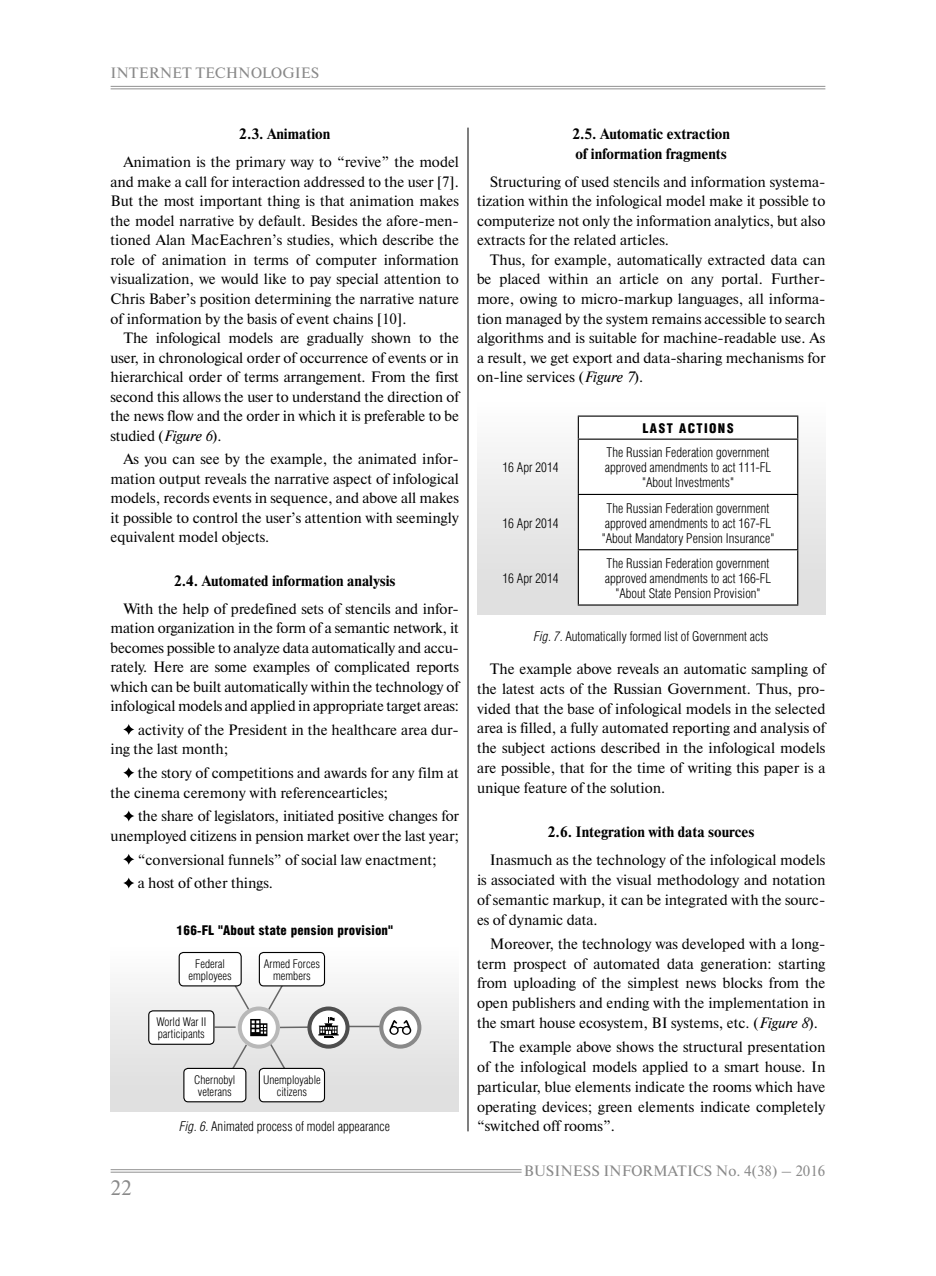
<style>
.page{position:relative;width:936px;height:1276px;background:#fff}
.page>*{position:absolute;margin:0;border:0;box-sizing:border-box;transform-origin:0 0}
.t1{font:21px "Newton C";color:#898989}
.t2{font:15px/19.5px "Newton C";color:#000;text-align:justify}
.t3{font:700 15px/19.5px "Newton C";color:#000}
.t4{font:15px "Newton C";color:#898989}
.t5{font:300 13.5px/15px "Helios Cond";color:#000;text-align:center}
.t6{font:900 13.5px "Helios Cond";letter-spacing:.01em;color:#000}
.t7{font:900 13.5px "Helios Cond";letter-spacing:.1em;color:#000}
.t8{font:300 12px/12px "Helios Cond";color:#000;text-align:center}
.s1{font-style:italic}
</style>
<div class="page">
<hr style="left:467px;top:128px;width:1px;height:1003px;background:#000">
<hr style="left:111px;top:86px;width:714px;height:1px;background:#909090">
<hr style="left:111px;top:89px;width:714px;height:1px;background:#909090">
<hr style="left:111px;top:1169px;width:410px;height:1px;background:#909090">
<hr style="left:111px;top:1172px;width:410px;height:1px;background:#909090">
<div style="left:477px;top:400px;width:348px;height:214px;background:linear-gradient(to bottom,#fdfdfd,#dcdcdc)"></div>
<svg style="left:123px;top:724px;width:11px;height:11px"></svg>
<svg style="left:123px;top:767px;width:11px;height:11px"></svg>
<svg style="left:123px;top:810px;width:11px;height:11px"></svg>
<svg style="left:123px;top:854px;width:11px;height:10px"></svg>
<svg style="left:123px;top:877px;width:11px;height:11px"></svg>
<div style="left:111px;top:945px;width:348px;height:166px;background:linear-gradient(to bottom,#fcfcfc,#dbdbdb)"></div>
<div style="left:149px;top:1011px;width:65px;height:33px;background:#fff;border-radius:4px"></div>
<div style="left:148px;top:1010px;width:66px;height:35px;border:1px solid #000;border-radius:4px"></div>
<hr style="left:214px;top:1026px;width:22px;height:2px;background:#666">
<hr style="left:280px;top:1026px;width:29px;height:2px;background:#666">
<hr style="left:346px;top:1025px;width:39px;height:2px;background:#666">
<svg style="left:309px;top:1008px;width:38px;height:38px"></svg>
<div style="left:307px;top:1006px;width:42px;height:42px;border:4px solid #4e4e4e;border-radius:50%"></div>
<svg style="left:318px;top:1016px;width:20px;height:22px"></svg>
<div style="left:179px;top:952px;width:62px;height:34px;background:#fff;border-radius:4px"></div>
<div style="left:179px;top:952px;width:63px;height:34px;border:1px solid #000;border-radius:4px"></div>
<div style="left:259px;top:952px;width:65px;height:34px;background:#fff;border-radius:4px"></div>
<div style="left:259px;top:952px;width:66px;height:34px;border:1px solid #000;border-radius:4px"></div>
<div style="left:259px;top:1068px;width:65px;height:33px;background:#fff;border-radius:4px"></div>
<div style="left:259px;top:1068px;width:66px;height:34px;border:1px solid #000;border-radius:4px"></div>
<div style="left:184px;top:1068px;width:62px;height:33px;background:#fff;border-radius:4px"></div>
<div style="left:183px;top:1068px;width:63px;height:34px;border:1px solid #000;border-radius:4px"></div>
<svg style="left:228px;top:979px;width:60px;height:95px"></svg>
<svg style="left:381px;top:1008px;width:38px;height:38px"></svg>
<div style="left:379px;top:1006px;width:42px;height:42px;border:4px solid #898989;border-radius:50%"></div>
<svg style="left:389px;top:1019px;width:22px;height:16px"></svg>
<hr style="left:577px;top:415px;width:221px;height:2px;background:#000">
<hr style="left:577px;top:417px;width:2px;height:21px;background:#000">
<svg style="left:578px;top:416px;width:220px;height:188px"></svg>
<hr style="left:577px;top:438px;width:221px;height:2px;background:#000">
<hr style="left:577px;top:440px;width:2px;height:54px;background:#000">
<hr style="left:797px;top:440px;width:1px;height:54px;background:#000">
<hr style="left:577px;top:494px;width:221px;height:1px;background:#000">
<hr style="left:577px;top:495px;width:2px;height:54px;background:#000">
<hr style="left:797px;top:495px;width:1px;height:54px;background:#000">
<hr style="left:577px;top:549px;width:221px;height:1px;background:#000">
<hr style="left:577px;top:550px;width:2px;height:54px;background:#000">
<hr style="left:797px;top:550px;width:1px;height:54px;background:#000">
<hr style="left:577px;top:604px;width:221px;height:1px;background:#000">
<p class="t4" style="left:111px;top:67px;width:210px">INTERNET TECHNOLOGIES</p>
<p class="t3" style="left:239px;top:126px;width:92px">2.3. Animation</p>
<p class="t2" style="left:111px;top:154px;width:350px;text-indent:13px">Animation is the primary way to “revive” the model and make a call for interaction addressed to the user [7].<br>But the most important thing is that animation makes the model narrative by default. Besides the afore-men&shy;tioned Alan MacEachren’s studies, which describe the role of animation in terms of computer information visualization, we would like to pay special attention to Chris Baber’s position determining the narrative nature of information by the basis of event chains [10].</p>
<p class="t2" style="left:111px;top:329px;width:350px;text-indent:13px">The infological models are gradually shown to the user, in chronological order of occurrence of events or in hierarchical order of terms arrangement. From the first second this allows the user to understand the direction of the news flow and the order in which it is preferable to be studied (<span class="s1">Figure 6</span>).</p>
<p class="t2" style="left:111px;top:450px;width:350px;text-indent:13px">As you can see by the example, the animated infor&shy;mation output reveals the narrative aspect of infological models, records events in sequence, and above all makes it possible to control the user’s attention with seemingly equivalent model objects.</p>
<p class="t3" style="left:174px;top:572px;width:223px">2.4. Automated information analysis</p>
<p class="t2" style="left:111px;top:600px;width:350px;text-indent:13px">With the help of predefined sets of stencils and infor&shy;mation organization in the form of a semantic network, it becomes possible to analyze data automatically and accu&shy;rately. Here are some examples of complicated reports which can be built automatically within the technology of infological models and applied in appropriate target areas:</p>
<p class="t2" style="left:111px;top:721px;width:350px;text-indent:28px">activity of the President in the healthcare area dur&shy;ing the last month;</p>
<p class="t2" style="left:111px;top:764px;width:350px;text-indent:27px">the story of competitions and awards for any film at the cinema ceremony with referencearticles;</p>
<p class="t2" style="left:111px;top:807px;width:350px;text-align:right">the share of legislators, initiated positive changes for unemployed citizens in pension market over the last year;</p>
<p class="t2" style="left:138px;top:849px;width:300px;line-height:23.7px">“conversional funnels” of social law enactment; a host of other things.</p>
<p class="t6" style="left:176px;top:925px;width:218px">166-FL "About state pension provision"</p>
<p class="t8" style="left:188px;top:959px;width:45px">Federal employees</p>
<p class="t8" style="left:264px;top:959px;width:58px">Armed Forces members</p>
<p class="t8" style="left:156px;top:1017px;width:51px;text-align:left">World War II participants</p>
<p class="t8" style="left:194px;top:1074px;width:43px">Chernobyl veterans</p>
<p class="t8" style="left:263px;top:1074px;width:59px">Unemployable citizens</p>
<h1 class="t1" style="left:111px;top:1180px;width:23px">22</h1>
<p class="t5" style="left:180px;top:1120px;width:212px"><span class="s1">Fig. 6.</span> Animated process of model appearance</p>
<p class="t3" style="left:572px;top:126px;width:159px">2.5. Automatic extraction of information fragments</p>
<p class="t2" style="left:477px;top:173px;width:350px;text-indent:13px">Structuring of used stencils and information systema&shy;tization within the infological model make it possible to computerize not only the information analytics, but also extracts for the related articles.</p>
<p class="t2" style="left:477px;top:251px;width:350px;text-indent:13px">Thus, for example, automatically extracted data can be placed within an article on any portal. Further&shy;more, owing to micro-markup languages, all informa&shy;tion managed by the system remains accessible to search algorithms and is suitable for machine-readable use. As a result, we get export and data-sharing mechanisms for on-line services (<span class="s1">Figure 7</span>).</p>
<p class="t5" style="left:502px;top:461px;width:57px">16 Apr 2014</p>
<p class="t5" style="left:502px;top:516px;width:57px">16 Apr 2014</p>
<p class="t5" style="left:502px;top:572px;width:57px">16 Apr 2014</p>
<p class="t7" style="left:642px;top:423px;width:93px">LAST ACTIONS</p>
<p class="t5" style="left:605px;top:446px;width:168px">The Russian Federation government approved amendments to act 111-FL "About Investments"</p>
<p class="t5" style="left:601px;top:501px;width:174px">The Russian Federation government approved amendments to act 167-FL "About Mandatory Pension Insurance"</p>
<p class="t5" style="left:605px;top:557px;width:168px">The Russian Federation government approved amendments to act 166-FL "About State Pension Provision"</p>
<p class="t5" style="left:534px;top:630px;width:236px"><span class="s1">Fig. 7.</span> Automatically formed list of Government acts</p>
<p class="t2" style="left:477px;top:660px;width:350px;text-indent:13px">The example above reveals an automatic sampling of the latest acts of the Russian Government. Thus, pro&shy;vided that the base of infological models in the selected area is filled, a fully automated reporting and analysis of the subject actions described in the infological models are possible, that for the time of writing this paper is a unique feature of the solution.</p>
<p class="t3" style="left:548px;top:823px;width:208px">2.6. Integration with data sources</p>
<p class="t2" style="left:477px;top:851px;width:350px;text-indent:13px">Inasmuch as the technology of the infological models is associated with the visual methodology and notation of semantic markup, it can be integrated with the sourc&shy;es of dynamic data.</p>
<p class="t2" style="left:477px;top:935px;width:350px;text-indent:13px">Moreover, the technology was developed with a long&shy;term prospect of automated data generation: starting from uploading of the simplest news blocks from the open publishers and ending with the implementation in the smart house ecosystem, BI systems, etc. (<span class="s1">Figure 8</span>).</p>
<p class="t2" style="left:477px;top:1038px;width:350px;text-indent:13px">The example above shows the structural presentation of the infological models applied to a smart house. In particular, blue elements indicate the rooms which have operating devices; green elements indicate completely “switched off rooms”.</p>
<p class="t4" style="left:523px;top:1165px;width:303px">BUSINESS INFORMATICS No. 4(38) – 2016</p>
</div>
